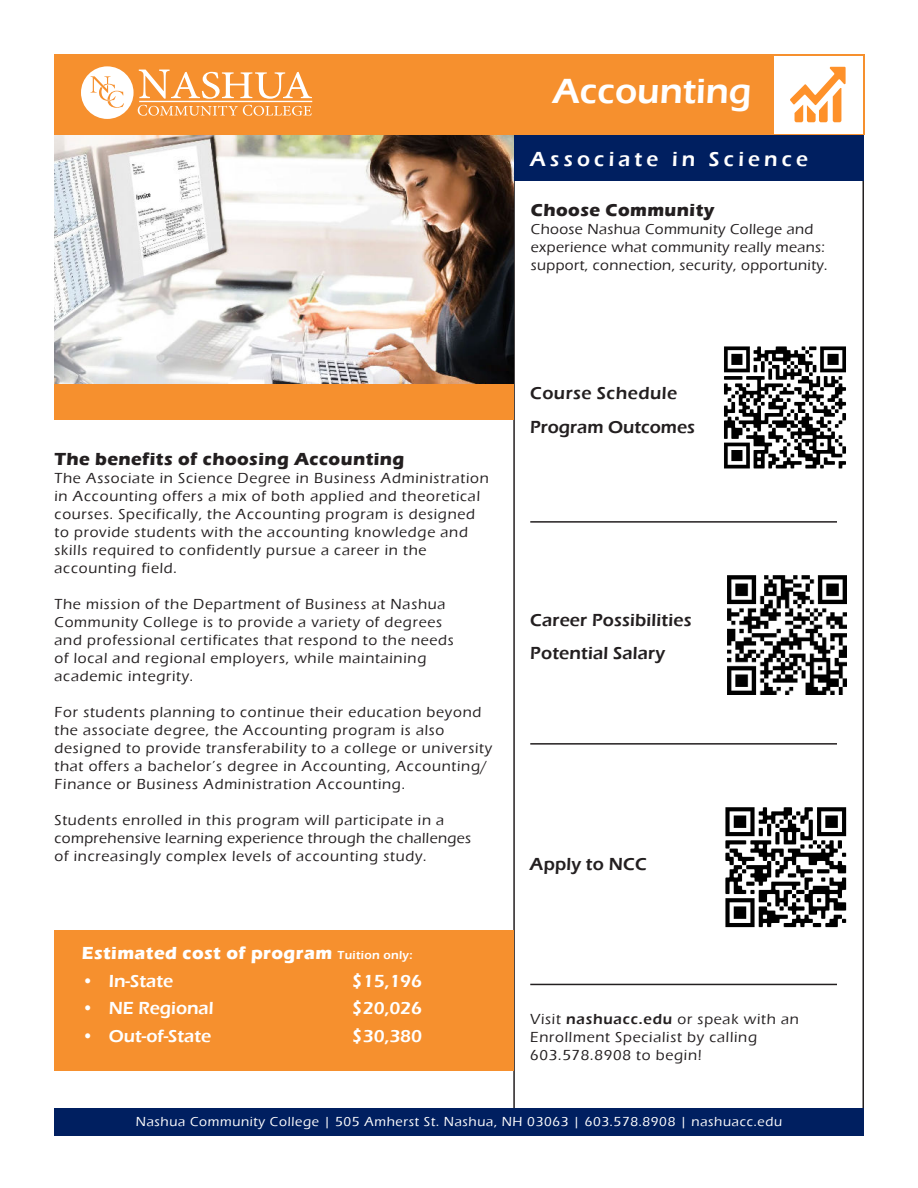
<style>
.page{position:relative;width:918px;height:1188px;background:#fff}
.page>*{position:absolute;margin:0;border:0;box-sizing:border-box;transform-origin:0 0}
.t1{font:600 36px "Eras ITC";color:#fff}
.t2{font:600 21px "Eras ITC";letter-spacing:.2em;color:#fff}
.t3{font:600 18px/33.3px "Eras ITC";letter-spacing:.01em;color:#231f20}
.t4{font:600 18px "Eras ITC";color:#fff}
.t5{font:700 18px "Eras ITC";letter-spacing:.025em;color:#231f20}
.t6{font:700 18px "Eras ITC";letter-spacing:.025em;color:#fff}
.t7{font:500 15px/18px "Eras ITC";letter-spacing:.05em;color:#231f20}
.t8{font:500 15px/18px "Eras ITC";letter-spacing:.025em;color:#231f20}
.t9{font:500 13.5px "Eras ITC";letter-spacing:.05em;color:#fff}
.s1{font-weight:600;font-size:12px}
.s2{font-weight:600}
</style>
<div class="page">
<img style="left:54px;top:135px;width:459px;height:249px">
<div style="left:54px;top:54px;width:810px;height:81px;background:#f6902e"></div>
<div style="left:774px;top:56px;width:88px;height:77px;background:#fff"></div>
<svg style="left:790px;top:67px;width:56px;height:55px"></svg>
<svg style="left:81px;top:66px;width:231px;height:53px"></svg>
<div style="left:55px;top:1109px;width:809px;height:27px;background:#001f60"></div>
<div style="left:55px;top:931px;width:459px;height:140px;background:#f6902e"></div>
<div style="left:514px;top:135px;width:350px;height:46px;background:#001f60"></div>
<div style="left:54px;top:384px;width:459px;height:36px;background:#f6902e"></div>
<hr style="left:530px;top:521px;width:307px;height:2px;background:#231f20">
<hr style="left:530px;top:743px;width:307px;height:2px;background:#231f20">
<hr style="left:530px;top:984px;width:307px;height:1px;background:#231f20">
<img style="left:727px;top:575px;width:120px;height:120px">
<img style="left:724px;top:346px;width:122px;height:123px">
<img style="left:725px;top:807px;width:122px;height:121px">
<h1 class="t1" style="left:553px;top:76px;width:200px">Accounting</h1>
<h2 class="t2" style="left:530px;top:150px;width:279px">Associate in Science</h2>
<p class="t5" style="left:531px;top:202px;width:185px">Choose Community</p>
<p class="t8" style="left:531px;top:221px;width:298px">Choose Nashua Community College and experience what community really means: support, connection, security, opportunity.</p>
<p class="t5" style="left:55px;top:452px;width:351px">The benefits of choosing Accounting</p>
<p class="t7" style="left:55px;top:470px;width:436px">The Associate in Science Degree in Business Administration in Accounting offers a mix of both applied and theoretical courses. Specifically, the Accounting program is designed to provide students with the accounting knowledge and skills required to confidently pursue a career in the accounting field.</p>
<p class="t7" style="left:55px;top:596px;width:401px">The mission of the Department of Business at Nashua Community College is to provide a variety of degrees and professional certificates that respond to the needs of local and regional employers, while maintaining academic integrity.</p>
<p class="t7" style="left:55px;top:704px;width:439px">For students planning to continue their education beyond the associate degree, the Accounting program is also designed to provide transferability to a college or university that offers a bachelor’s degree in Accounting, Accounting/ Finance or Business Administration Accounting.</p>
<p class="t7" style="left:55px;top:812px;width:418px">Students enrolled in this program will participate in a comprehensive learning experience through the challenges of increasingly complex levels of accounting study.</p>
<p class="t6" style="left:82px;top:945px;width:332px">Estimated cost of program <span class="s1">Tuition only:</span></p>
<p class="t4" style="left:82px;top:973px;width:93px">• In-State</p>
<p class="t4" style="left:352px;top:973px;width:72px">$15,196</p>
<p class="t4" style="left:82px;top:1001px;width:133px">• NE Regional</p>
<p class="t4" style="left:352px;top:1001px;width:72px">$20,026</p>
<p class="t4" style="left:82px;top:1028px;width:131px">• Out-of-State</p>
<p class="t4" style="left:352px;top:1028px;width:72px">$30,380</p>
<p class="t3" style="left:530px;top:377px;width:166px;line-height:34.2px">Course Schedule<br>Program Outcomes</p>
<p class="t3" style="left:530px;top:604px;width:163px">Career Possibilities<br>Potential Salary</p>
<p class="t3" style="left:530px;top:849px;width:118px">Apply to NCC</p>
<p class="t7" style="left:530px;top:1011px;width:270px">Visit <span class="s2">nashuacc.edu</span> or speak with an<br>Enrollment Specialist by calling<br>603.578.8908 to begin!</p>
<p class="t9" style="left:136px;top:1116px;width:648px">Nashua Community College | 505 Amherst St. Nashua, NH 03063 | 603.578.8908 | nashuacc.edu</p>
</div>
